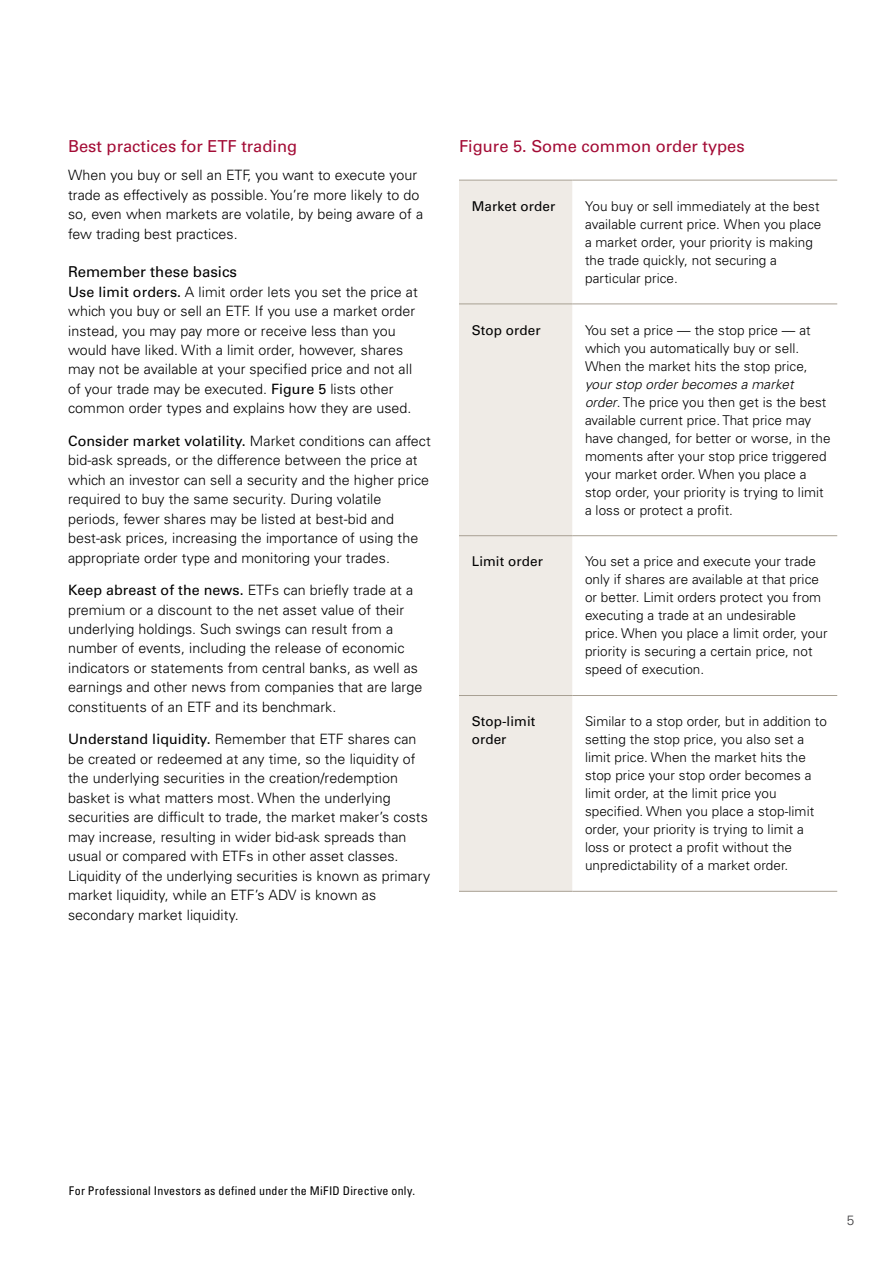
<style>
.page{position:relative;width:893px;height:1263px;background:#fff}
.page>*{position:absolute;margin:0;border:0;box-sizing:border-box;transform-origin:0 0}
.t1{font:16.5px "Univers LT Std";color:#a30b35}
.t2{font:15px "Univers LT Std";color:#000}
.t3{font:300 14.25px/19.5px "Univers LT Std";letter-spacing:.005em;color:#000}
.t4{font:300 13.5px/18px "Univers LT Std";letter-spacing:.005em;color:#000}
.t5{font:13.5px/18px "Univers LT Std";letter-spacing:.005em;color:#000}
.t6{font:300 13.5px "Univers LT Std";color:#414042}
.t7{font:condensed 12px "Univers";letter-spacing:.02em;color:#000}
.s1{font-weight:400}
.s2{font-style:italic}
</style>
<div class="page">
<div style="left:459px;top:181px;width:113px;height:710px;background:#efebe6"></div>
<hr style="left:459px;top:180px;width:113px;height:1px;background:#a8a093">
<hr style="left:572px;top:180px;width:265px;height:1px;background:#a8a093">
<hr style="left:459px;top:303px;width:113px;height:1px;background:#a8a093">
<hr style="left:572px;top:303px;width:265px;height:1px;background:#a8a093">
<hr style="left:459px;top:535px;width:113px;height:1px;background:#a8a093">
<hr style="left:572px;top:535px;width:265px;height:1px;background:#a8a093">
<hr style="left:459px;top:695px;width:113px;height:1px;background:#a8a093">
<hr style="left:572px;top:695px;width:265px;height:1px;background:#a8a093">
<hr style="left:459px;top:891px;width:113px;height:1px;background:#a8a093">
<hr style="left:572px;top:891px;width:265px;height:1px;background:#a8a093">
<p class="t1" style="left:68px;top:137px;width:231px">Best practices for ETF trading</p>
<p class="t3" style="left:68px;top:166px;width:357px">When you buy or sell an ETF, you want to execute your trade as effectively as possible. You’re more likely to do so, even when markets are volatile, by being aware of a few trading best practices.</p>
<p class="t2" style="left:68px;top:263px;width:170px">Remember these basics</p>
<p class="t3" style="left:68px;top:282px;width:351px"><span class="s1">Use limit orders.</span> A limit order lets you set the price at which you buy or sell an ETF. If you use a market order instead, you may pay more or receive less than you would have liked. With a limit order, however, shares may not be available at your specified price and not all of your trade may be executed. <span class="s1">Figure 5</span> lists other common order types and explains how they are used.</p>
<p class="t3" style="left:68px;top:431px;width:364px"><span class="s1">Consider market volatility.</span> Market conditions can affect bid-ask spreads, or the difference between the price at which an investor can sell a security and the higher price required to buy the same security. During volatile periods, fewer shares may be listed at best-bid and best-ask prices, increasing the importance of using the appropriate order type and monitoring your trades.</p>
<p class="t3" style="left:68px;top:580px;width:356px"><span class="s1">Keep abreast of the news.</span> ETFs can briefly trade at a premium or a discount to the net asset value of their underlying holdings. Such swings can result from a number of events, including the release of economic indicators or statements from central banks, as well as earnings and other news from companies that are large constituents of an ETF and its benchmark.</p>
<p class="t3" style="left:68px;top:729px;width:364px"><span class="s1">Understand liquidity.</span> Remember that ETF shares can be created or redeemed at any time, so the liquidity of the underlying securities in the creation/redemption basket is what matters most. When the underlying securities are difficult to trade, the market maker’s costs may increase, resulting in wider bid-ask spreads than usual or compared with ETFs in other asset classes.<br>Liquidity of the underlying securities is known as primary market liquidity, while an ETF’s ADV is known as secondary market liquidity.</p>
<p class="t1" style="left:459px;top:137px;width:287px">Figure 5. Some common order types</p>
<p class="t5" style="left:472px;top:197px;width:85px">Market order</p>
<p class="t4" style="left:585px;top:197px;width:238px">You buy or sell immediately at the best available current price. When you place a market order, your priority is making the trade quickly, not securing a particular price.</p>
<p class="t5" style="left:472px;top:321px;width:70px">Stop order</p>
<p class="t4" style="left:585px;top:321px;width:227px">You set a price — the stop price — at which you automatically buy or sell.<br>When the market hits the stop price,</p>
<p class="t4" style="left:585px;top:375px;width:247px"><span class="s2">your stop order becomes a market order</span>. The price you then get is the best available current price. That price may have changed, for better or worse, in the moments after your stop price triggered your market order. When you place a stop order, your priority is trying to limit a loss or protect a profit.</p>
<p class="t5" style="left:472px;top:553px;width:73px">Limit order</p>
<p class="t4" style="left:585px;top:553px;width:244px">You set a price and execute your trade only if shares are available at that price or better. Limit orders protect you from executing a trade at an undesirable price. When you place a limit order, your priority is securing a certain price, not speed of execution.</p>
<p class="t5" style="left:472px;top:712px;width:65px">Stop-limit order</p>
<p class="t4" style="left:585px;top:712px;width:243px">Similar to a stop order, but in addition to setting the stop price, you also set a limit price. When the market hits the stop price your stop order becomes a limit order, at the limit price you specified. When you place a stop-limit order, your priority is trying to limit a loss or protect a profit without the unpredictability of a market order.</p>
<p class="t7" style="left:69px;top:1183px;width:348px">For Professional Investors as defined under the MiFID Directive only.</p>
<p class="t6" style="left:847px;top:1212px;width:9px">5</p>
</div>
